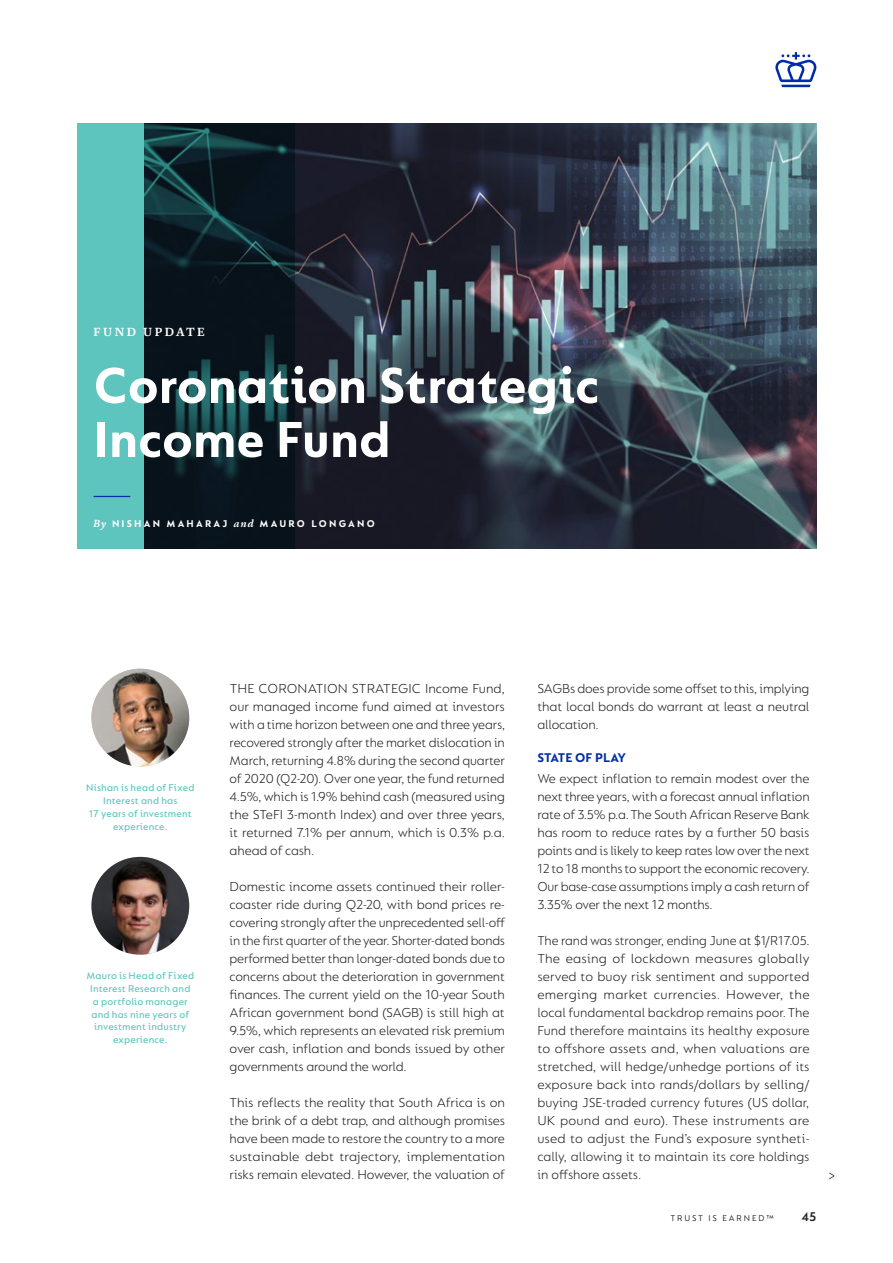
<style>
.page{position:relative;width:893px;height:1263px;background:#fff}
.page>*{position:absolute;margin:0;border:0;box-sizing:border-box;transform-origin:0 0}
.Article_Headline{font:700 54px/54px "FS Lucas";color:#fff}
.Body_Text{font:300 13.8px/18px "FS Lucas";letter-spacing:-.01em;color:#231f20;text-align:justify}
.Body_Text_-_1st_Para{font:300 13.8px/18px "FS Lucas";letter-spacing:-.005em;color:#231f20;text-align:justify}
.Subhead{font:700 13.5px "FS Lucas";color:#002baa}
.t1{font:600 13.5px "FS Lucas";color:#231f20}
.Strap{font:700 12px "FS Brabo";letter-spacing:.2em;color:#fff}
.Author_Bio{font:500 10.5px/12.8px "FS Lucas";letter-spacing:.015em;color:#5ec5be;text-align:center}
.Article_Byline{font:700 10.5px "FS Lucas";letter-spacing:.21em;color:#fff}
.t2{font:9px "FS Lucas";letter-spacing:.21em;color:#231f20}
.s1{font-family:"FS Brabo";font-style:italic}
</style>
<div class="page">
<svg style="left:775px;top:52px;width:42px;height:35px"></svg>
<img style="left:294px;top:123px;width:522px;height:426px">
<svg style="left:77px;top:123px;width:217px;height:426px;background:#255255"></svg>
<hr style="left:94px;top:496px;width:36px;height:1px;background:#002baa">
<img style="left:91px;top:669px;width:98px;height:97px;border-radius:49px">
<img style="left:91px;top:857px;width:98px;height:98px;border-radius:49px">
<svg style="left:829px;top:1172px;width:5px;height:7px"></svg>
<p class="Strap" style="left:94px;top:323px;width:113px">FUND UPDATE</p>
<p class="Article_Headline" style="left:94px;top:357px;width:507px">Coronation Strategic<br>Income Fund</p>
<p class="Article_Byline" style="left:94px;top:517px;width:283px"><span class="s1">By</span> NISHAN MAHARAJ <span class="s1">and</span> MAURO LONGANO</p>
<p class="Author_Bio" style="left:86px;top:781px;width:110px">Nishan is head of Fixed<br>Interest and has<br>17 years of investment experience.</p>
<p class="Author_Bio" style="left:87px;top:969px;width:109px">Mauro is Head of Fixed<br>Interest Research and a portfolio manager and has nine years of investment industry experience.</p>
<p class="Body_Text_-_1st_Para" style="left:230px;top:680px;width:277px">THE CORONATION STRATEGIC Income Fund, our managed income fund aimed at investors with a time horizon between one and three years, recovered strongly after the market dislocation in March, returning 4.8% during the second quarter of 2020 (Q2-20). Over one year, the fund returned 4.5%, which is 1.9% behind cash (measured using the STeFI 3-month Index) and over three years, it returned 7.1% per annum, which is 0.3% p.a. ahead of cash.</p>
<p class="Body_Text" style="left:230px;top:878px;width:277px">Domestic income assets continued their roller&shy;coaster ride during Q2-20, with bond prices re&shy;covering strongly after the unprecedented sell-off in the first quarter of the year. Shorter-dated bonds performed better than longer-dated bonds due to concerns about the deterioration in government finances. The current yield on the 10-year South African government bond (SAGB) is still high at 9.5%, which represents an elevated risk premium over cash, inflation and bonds issued by other governments around the world.</p>
<p class="Body_Text" style="left:230px;top:1094px;width:277px">This reflects the reality that South Africa is on the brink of a debt trap, and although promises have been made to restore the country to a more sustainable debt trajectory, implementation risks remain elevated. However, the valuation of</p>
<p class="Body_Text" style="left:537px;top:680px;width:274px">SAGBs does provide some offset to this, implying that local bonds do warrant at least a neutral allocation.</p>
<p class="Subhead" style="left:537px;top:750px;width:90px">STATE OF PLAY</p>
<p class="Body_Text" style="left:537px;top:770px;width:274px">We expect inflation to remain modest over the next three years, with a forecast annual inflation rate of 3.5% p.a. The South African Reserve Bank has room to reduce rates by a further 50 basis points and is likely to keep rates low over the next 12 to 18 months to support the economic recovery.<br>Our base-case assumptions imply a cash return of 3.35% over the next 12 months.</p>
<p class="Body_Text" style="left:537px;top:932px;width:274px">The rand was stronger, ending June at $1/R17.05.<br>The easing of lockdown measures globally served to buoy risk sentiment and supported emerging market currencies. However, the local fundamental backdrop remains poor. The Fund therefore maintains its healthy exposure to offshore assets and, when valuations are stretched, will hedge/unhedge portions of its exposure back into rands/dollars by selling/ buying JSE-traded currency futures (US dollar, UK pound and euro). These instruments are used to adjust the Fund’s exposure syntheti&shy;cally, allowing it to maintain its core holdings in offshore assets.</p>
<p class="t2" style="left:670px;top:1213px;width:105px">TRUST IS EARNED™</p>
<p class="t1" style="left:801px;top:1209px;width:17px">45</p>
</div>
